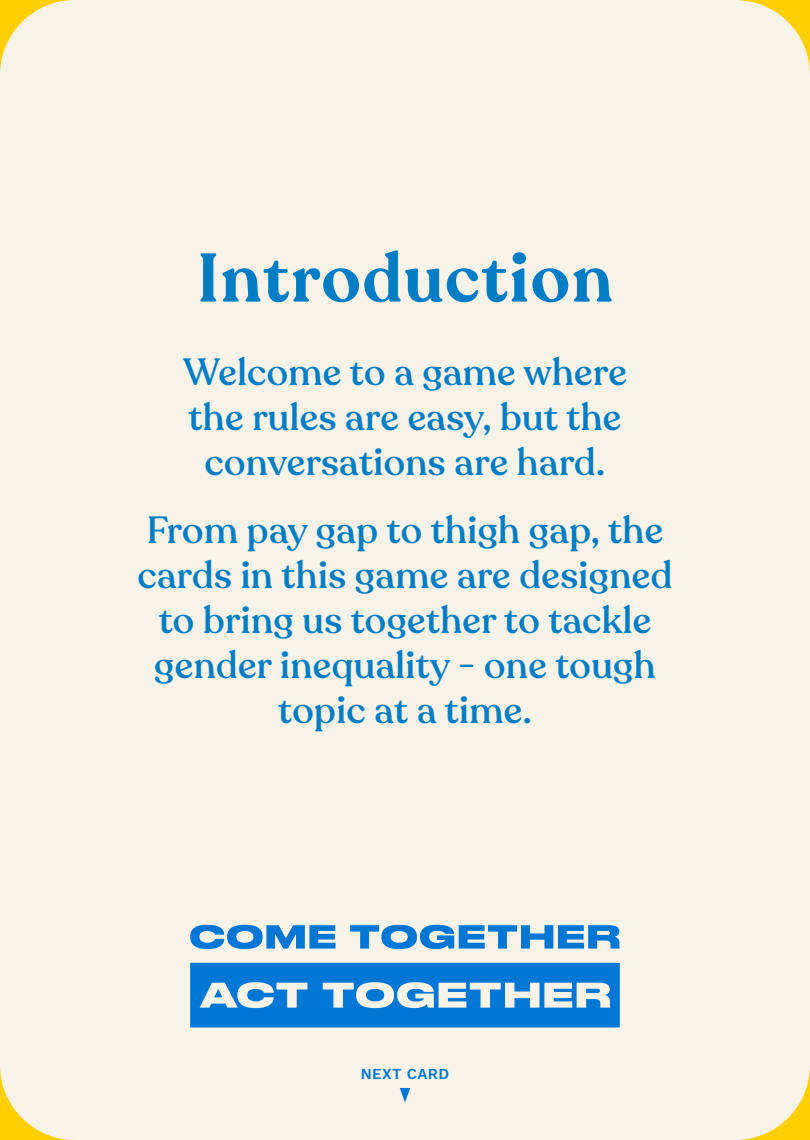
<style>
.page{position:relative;width:810px;height:1140px;background:#f8f3e8}
.page>*{position:absolute;margin:0;border:0;box-sizing:border-box;transform-origin:0 0}
.t1{font:600 67.95px "Recoleta";letter-spacing:.025em;color:#007dc5}
.t2{font:500 37.5px/45px "Recoleta";letter-spacing:.01em;color:#007dc5;text-align:center}
.t3{font:600 15px "Work Sans";letter-spacing:.025em;color:#0077d5}
</style>
<div class="page">
<svg style="left:190px;top:925px;width:146px;height:24px"></svg>
<svg style="left:350px;top:925px;width:270px;height:24px"></svg>
<svg style="left:190px;top:963px;width:430px;height:65px"></svg>
<svg style="left:400px;top:1088px;width:10px;height:14px"></svg>
<h1 class="t1" style="left:197px;top:236px;width:417px">Introduction</h1>
<p class="t2" style="left:183px;top:351px;width:445px">Welcome to a game where the rules are easy, but the conversations are hard.</p>
<p class="t2" style="left:138px;top:508px;width:536px">From pay gap to thigh gap, the cards in this game are designed to bring us together to tackle gender inequality - one tough topic at a time.</p>
<p class="t3" style="left:361px;top:1066px;width:90px">NEXT CARD</p>
</div>
